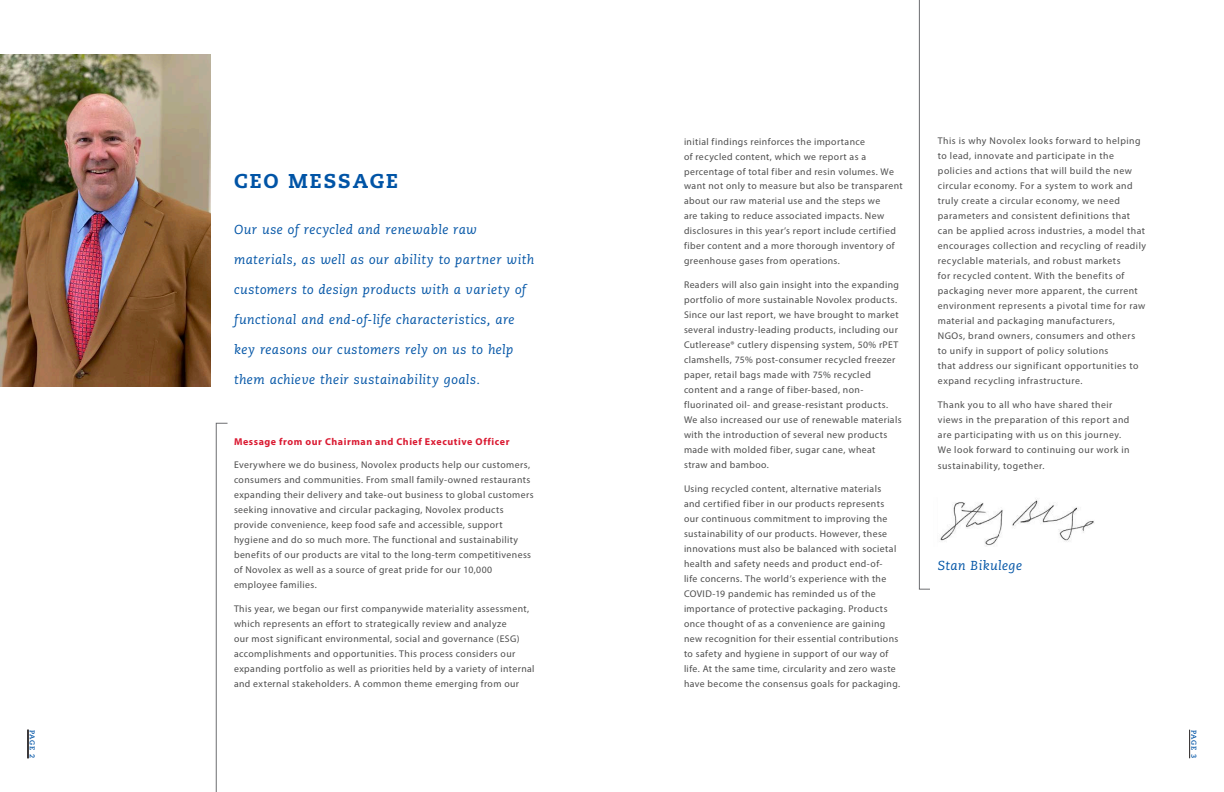
<style>
.page{position:relative;width:1224px;height:792px;background:#fff}
.page>*{position:absolute;margin:0;border:0;box-sizing:border-box;transform-origin:0 0}
.t1{font:800 20px "Caecilia LT Pro 85";letter-spacing:.095em;color:#0054a6}
.t2{font:italic 13px "Caecilia LT Pro 56";letter-spacing:.035em;color:#0054a6}
.t3{font:700 10px "Myriad Pro";letter-spacing:.055em;color:#da1a32}
.t4{font:9.8px/15px "Myriad Pro";letter-spacing:.045em;color:#4d4d4d}
.t5{font:700 7px "Caecilia LT Pro 75";letter-spacing:.09em;color:#0054a6}
</style>
<div class="page">
<img style="left:0;top:54px;width:210px;height:332px">
<img style="left:940px;top:499px;width:154px;height:47px">
<svg style="left:919px;top:0;width:11px;height:590px"></svg>
<svg style="left:216px;top:423px;width:12px;height:369px"></svg>
<svg style="left:28px;top:730px;width:1px;height:28px"></svg>
<svg style="left:1189px;top:730px;width:1px;height:28px"></svg>
<h1 class="t1" style="left:234px;top:167px;width:166px">CEO MESSAGE</h1>
<h2 class="t2" style="left:234px;top:221px;width:245px">Our use of recycled and renewable raw</h2>
<h2 class="t2" style="left:234px;top:251px;width:302px">materials, as well as our ability to partner with</h2>
<h2 class="t2" style="left:234px;top:281px;width:294px">customers to design products with a variety of</h2>
<h2 class="t2" style="left:234px;top:311px;width:282px">functional and end-of-life characteristics, are</h2>
<h2 class="t2" style="left:234px;top:341px;width:281px">key reasons our customers rely on us to help</h2>
<h2 class="t2" style="left:234px;top:371px;width:248px">them achieve their sustainability goals.</h2>
<p class="t3" style="left:234px;top:435px;width:277px">Message from our Chairman and Chief Executive Officer</p>
<p class="t4" style="left:234px;top:457px;width:301px">Everywhere we do business, Novolex products help our customers, consumers and communities. From small family-owned restaurants expanding their delivery and take-out business to global customers seeking innovative and circular packaging, Novolex products provide convenience, keep food safe and accessible, support hygiene and do so much more. The functional and sustainability benefits of our products are vital to the long-term competitiveness of Novolex as well as a source of great pride for our 10,000 employee families.</p>
<p class="t4" style="left:234px;top:601px;width:302px">This year, we began our first companywide materiality assessment, which represents an effort to strategically review and analyze<br>our most significant environmental, social and governance (ESG) accomplishments and opportunities. This process considers our expanding portfolio as well as priorities held by a variety of internal and external stakeholders. A common theme emerging from our</p>
<p class="t4" style="left:684px;top:134px;width:220px">initial findings reinforces the importance<br>of recycled content, which we report as a percentage of total fiber and resin volumes. We want not only to measure but also be transparent about our raw material use and the steps we<br>are taking to reduce associated impacts. New disclosures in this year’s report include certified fiber content and a more thorough inventory of greenhouse gases from operations.</p>
<p class="t4" style="left:684px;top:277px;width:219px">Readers will also gain insight into the expanding portfolio of more sustainable Novolex products.<br>Since our last report, we have brought to market several industry-leading products, including our Cutlerease® cutlery dispensing system, 50% rPET clamshells, 75% post-consumer recycled freezer paper, retail bags made with 75% recycled content and a range of fiber-based, non&shy;fluorinated oil- and grease-resistant products.<br>We also increased our use of renewable materials with the introduction of several new products made with molded fiber, sugar cane, wheat<br>straw and bamboo.</p>
<p class="t4" style="left:684px;top:481px;width:218px">Using recycled content, alternative materials<br>and certified fiber in our products represents our continuous commitment to improving the sustainability of our products. However, these innovations must also be balanced with societal health and safety needs and product end-of-<br>life concerns. The world’s experience with the COVID-19 pandemic has reminded us of the importance of protective packaging. Products once thought of as a convenience are gaining new recognition for their essential contributions to safety and hygiene in support of our way of life. At the same time, circularity and zero waste have become the consensus goals for packaging.</p>
<p class="t4" style="left:938px;top:133px;width:210px">This is why Novolex looks forward to helping to lead, innovate and participate in the policies and actions that will build the new circular economy. For a system to work and truly create a circular economy, we need parameters and consistent definitions that can be applied across industries, a model that encourages collection and recycling of readily recyclable materials, and robust markets<br>for recycled content. With the benefits of packaging never more apparent, the current environment represents a pivotal time for raw material and packaging manufacturers,<br>NGOs, brand owners, consumers and others to unify in support of policy solutions<br>that address our significant opportunities to expand recycling infrastructure.</p>
<p class="t4" style="left:938px;top:397px;width:193px">Thank you to all who have shared their views in the preparation of this report and are participating with us on this journey.<br>We look forward to continuing our work in</p>
<p class="t4" style="left:938px;top:458px;width:108px">sustainability, together.</p>
<h2 class="t2" style="left:938px;top:557px;width:86px">Stan Bikulege</h2>
<p class="t5" style="left:37px;top:730px;width:30px;rotate:90deg">PAGE 2</p>
<p class="t5" style="left:1199px;top:730px;width:30px;rotate:90deg">PAGE 3</p>
</div>
